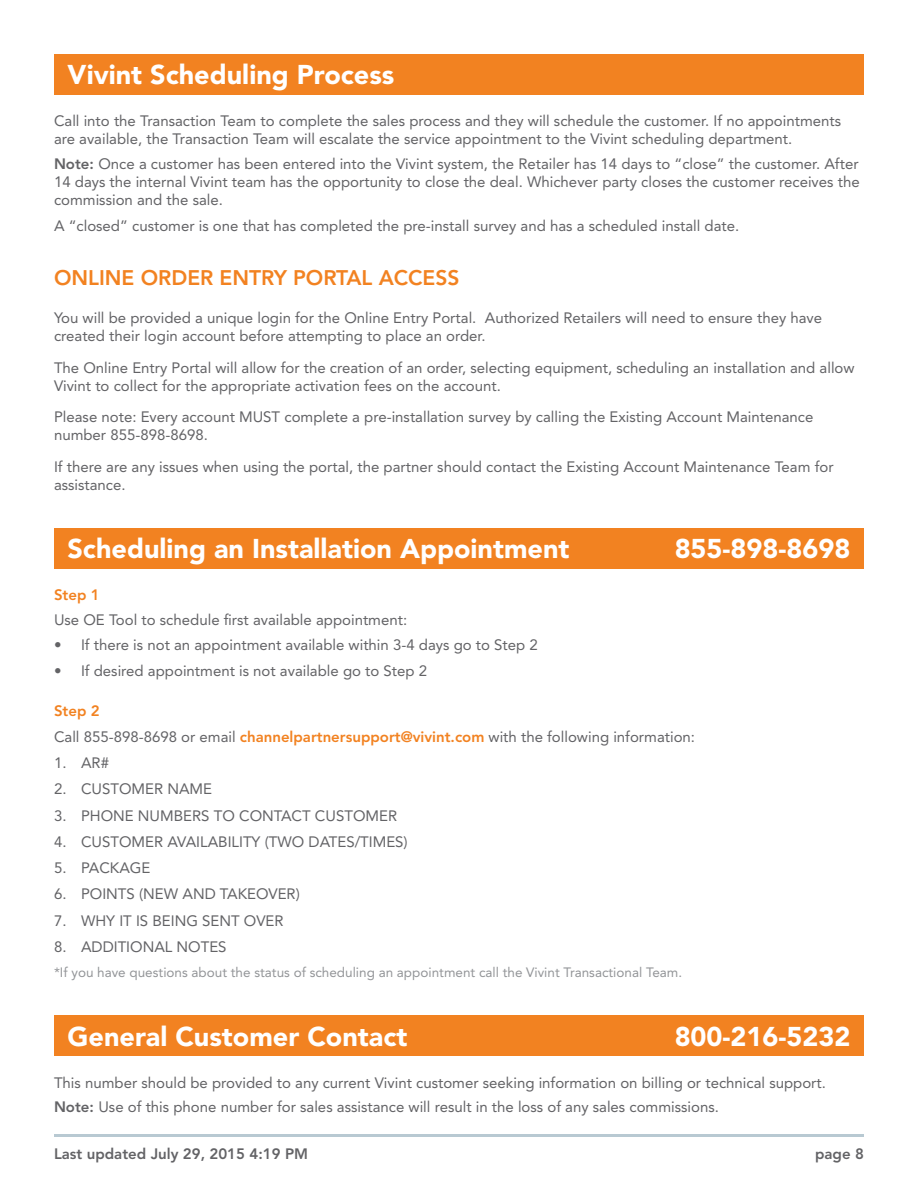
<style>
.page{position:relative;width:918px;height:1188px;background:#fff}
.page>*{position:absolute;margin:0;border:0;box-sizing:border-box;transform-origin:0 0}
.t1{font:900 27px "Avenir LT Std";color:#fff}
.Header_2{font:800 21px "Avenir LT Std";color:#f28221}
.t2{font:15px/18px "Avenir LT Std";color:#636366}
.Bold_Paragraph{font:800 15px "Avenir";color:#636366}
.Orange_Shoutout{font:800 15px "Avenir LT Std";color:#f28221}
.t3{font:13.5px "Avenir LT Std";color:#939598}
.s1{font-weight:800}
.s2{font-weight:800;color:#f28221}
</style>
<div class="page">
<hr style="left:54px;top:1134px;width:810px;height:3px;background:#b8c9d2">
<div style="left:54px;top:54px;width:810px;height:40px;background:#f28221"></div>
<div style="left:54px;top:1015px;width:810px;height:41px;background:#f28221"></div>
<div style="left:54px;top:528px;width:810px;height:40px;background:#f28221"></div>
<p class="t1" style="left:68px;top:59px;width:328px">Vivint Scheduling Process</p>
<p class="t2" style="left:54px;top:112px;width:789px">Call into the Transaction Team to complete the sales process and they will schedule the customer. If no appointments are available, the Transaction Team will escalate the service appointment to the Vivint scheduling department.</p>
<p class="t2" style="left:54px;top:155px;width:807px;text-align:justify"><span class="s1">Note:</span> Once a customer has been entered into the Vivint system, the Retailer has 14 days to “close” the customer. After 14 days the internal Vivint team has the opportunity to close the deal. Whichever party closes the customer receives the commission and the sale.</p>
<p class="t2" style="left:54px;top:217px;width:687px">A “closed” customer is one that has completed the pre-install survey and has a scheduled install date.</p>
<p class="Header_2" style="left:54px;top:265px;width:407px">ONLINE ORDER ENTRY PORTAL ACCESS</p>
<p class="t2" style="left:54px;top:309px;width:770px">You will be provided a unique login for the Online Entry Portal. Authorized Retailers will need to ensure they have created their login account before attempting to place an order.</p>
<p class="t2" style="left:54px;top:359px;width:802px">The Online Entry Portal will allow for the creation of an order, selecting equipment, scheduling an installation and allow<br>Vivint to collect for the appropriate activation fees on the account.</p>
<p class="t2" style="left:54px;top:408px;width:761px">Please note: Every account MUST complete a pre-installation survey by calling the Existing Account Maintenance number 855-898-8698.</p>
<p class="t2" style="left:54px;top:458px;width:781px">If there are any issues when using the portal, the partner should contact the Existing Account Maintenance Team for assistance.</p>
<p class="t1" style="left:68px;top:533px;width:504px">Scheduling an Installation Appointment</p>
<p class="t1" style="left:675px;top:533px;width:177px">855-898-8698</p>
<p class="Orange_Shoutout" style="left:54px;top:586px;width:47px">Step 1</p>
<p class="t2" style="left:54px;top:611px;width:355px">Use OE Tool to schedule first available appointment:</p>
<p class="t2" style="left:54px;top:635px;width:485px">• If there is not an appointment available within 3-4 days go to Step 2</p>
<p class="t2" style="left:54px;top:662px;width:375px">• If desired appointment is not available go to Step 2</p>
<p class="Orange_Shoutout" style="left:54px;top:701px;width:47px">Step 2</p>
<p class="t2" style="left:54px;top:728px;width:643px">Call 855-898-8698 or email <span class="s2">channelpartnersupport@vivint.com</span> with the following information:</p>
<p class="t2" style="left:54px;top:754px;width:57px">1. AR#</p>
<p class="t2" style="left:54px;top:780px;width:160px">2. CUSTOMER NAME</p>
<p class="t2" style="left:54px;top:806px;width:345px">3. PHONE NUMBERS TO CONTACT CUSTOMER</p>
<p class="t2" style="left:54px;top:833px;width:355px">4. CUSTOMER AVAILABILITY (TWO DATES/TIMES)</p>
<p class="t2" style="left:54px;top:859px;width:98px">5. PACKAGE</p>
<p class="t2" style="left:54px;top:885px;width:247px">6. POINTS (NEW AND TAKEOVER)</p>
<p class="t2" style="left:54px;top:911px;width:231px">7. WHY IT IS BEING SENT OVER</p>
<p class="t2" style="left:54px;top:938px;width:174px">8. ADDITIONAL NOTES</p>
<p class="t3" style="left:54px;top:964px;width:630px">*If you have questions about the status of scheduling an appointment call the Vivint Transactional Team.</p>
<p class="t1" style="left:68px;top:1020px;width:341px">General Customer Contact</p>
<p class="t1" style="left:675px;top:1020px;width:177px">800-216-5232</p>
<p class="t2" style="left:54px;top:1073px;width:774px">This number should be provided to any current Vivint customer seeking information on billing or technical support.</p>
<p class="t2" style="left:54px;top:1098px;width:667px"><span class="s1">Note:</span> Use of this phone number for sales assistance will result in the loss of any sales commissions.</p>
<p class="Bold_Paragraph" style="left:54px;top:1145px;width:256px">Last updated July 29, 2015 4:19 PM</p>
<p class="Bold_Paragraph" style="left:815px;top:1145px;width:50px">page 8</p>
</div>
